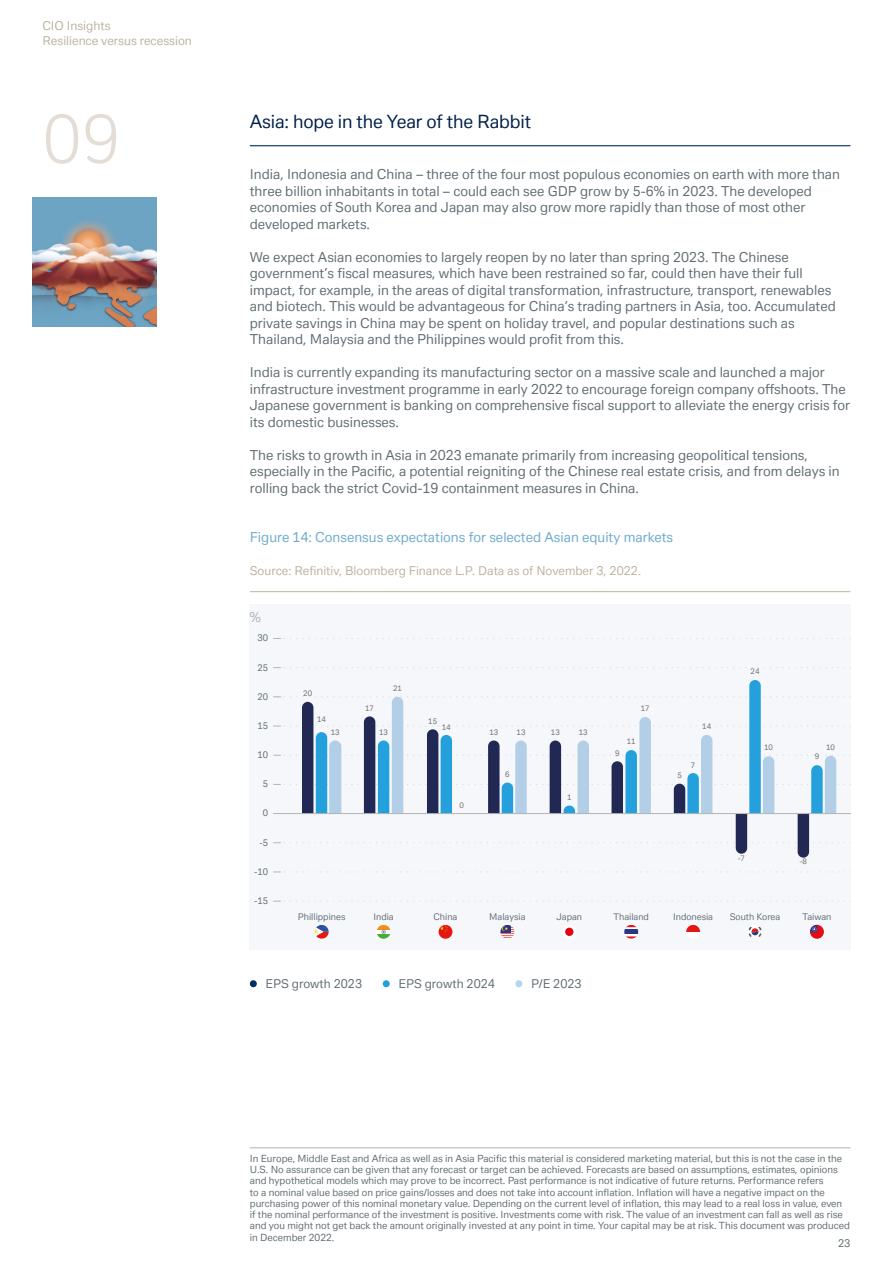
<style>
.page{position:relative;width:893px;height:1263px;background:#fff}
.page>*{position:absolute;margin:0;border:0;box-sizing:border-box;transform-origin:0 0}
.t1{font:66px "Deutsche Bank Display";color:#e3ddd5}
.t2{font:18px "Deutsche Bank Text";letter-spacing:-.01em;color:#011f4a}
.t3{font:13.5px/16.5px "Deutsche Bank Text";color:#616d72}
.t4{font:13.5px "Deutsche Bank Text";color:#6cabcd}
.t5{font:13.5px "Deutsche Bank Text";color:#b2b3b5}
.t6{font:12px/14.4px "Deutsche Bank Text";color:#bcb3a0}
.t7{font:12px "Deutsche Bank Text";color:#616d72}
.t8{font:10.5px "Deutsche Bank Text";color:#616d72}
.t9{font:9.75px/11.2px "Deutsche Bank Text";color:#616d72}
.t10{font:9px "Deutsche Bank Text";color:#616e73}
.t11{font:7.5px "Deutsche Bank Text";color:#726e6d}
</style>
<div class="page">
<hr style="left:250px;top:145px;width:600px;height:1px;background:#012d63">
<img style="left:33px;top:197px;width:123px;height:129px">
<hr style="left:250px;top:1147px;width:600px;height:1px;background:#b1b2b4">
<div style="left:250px;top:604px;width:600px;height:346px;background:#f4f7fb"></div>
<svg style="left:274px;top:638px;width:565px;height:1px"></svg>
<svg style="left:274px;top:667px;width:565px;height:1px"></svg>
<svg style="left:274px;top:871px;width:565px;height:1px"></svg>
<svg style="left:274px;top:901px;width:565px;height:1px"></svg>
<svg style="left:274px;top:680px;width:565px;height:178px"></svg>
<hr style="left:274px;top:813px;width:576px;height:1px;background:#b2b4b5">
<div style="left:748px;top:925px;width:14px;height:14px;background:#fff;border-radius:7px"></div>
<svg style="left:748px;top:926px;width:14px;height:11px"></svg>
<svg style="left:562px;top:925px;width:14px;height:14px"></svg>
<div style="left:565px;top:928px;width:8px;height:8px;background:#e30713;border-radius:50%"></div>
<div style="left:377px;top:929px;width:14px;height:5px;background:#fff"></div>
<svg style="left:377px;top:925px;width:13px;height:4px"></svg>
<svg style="left:377px;top:934px;width:13px;height:5px"></svg>
<svg style="left:381px;top:930px;width:5px;height:4px"></svg>
<div style="left:439px;top:925px;width:13px;height:14px;background:#e41713;border-radius:7px"></div>
<svg style="left:440px;top:925px;width:8px;height:7px"></svg>
<svg style="left:500px;top:925px;width:14px;height:13px"></svg>
<svg style="left:315px;top:925px;width:14px;height:14px"></svg>
<svg style="left:626px;top:925px;width:11px;height:11px"></svg>
<hr style="left:624px;top:936px;width:14px;height:3px;background:#e41713;border-radius:7px">
<div style="left:624px;top:929px;width:14px;height:5px;background:#27358a"></div>
<div style="left:686px;top:932px;width:14px;height:7px;background:#fff"></div>
<div style="left:686px;top:925px;width:14px;height:7px;background:#e41713"></div>
<svg style="left:810px;top:925px;width:14px;height:14px"></svg>
<hr style="left:250px;top:591px;width:600px;height:1px;background:#bcb3a0">
<div style="left:250px;top:980px;width:7px;height:7px;background:#012d63;border-radius:50%"></div>
<div style="left:383px;top:980px;width:7px;height:7px;background:#1ea1dc;border-radius:50%"></div>
<div style="left:515px;top:980px;width:7px;height:7px;background:#b0d7ec;border-radius:50%"></div>
<p class="t6" style="left:42px;top:18px;width:151px">CIO Insights<br>Resilience versus recession</p>
<h1 class="t1" style="left:43px;top:98px;width:80px">09</h1>
<h2 class="t2" style="left:250px;top:110px;width:283px">Asia: hope in the Year of the Rabbit</h2>
<p class="t3" style="left:250px;top:166px;width:592px">India, Indonesia and China – three of the four most populous economies on earth with more than three billion inhabitants in total – could each see GDP grow by 5-6% in 2023. The developed economies of South Korea and Japan may also grow more rapidly than those of most other developed markets.</p>
<p class="t3" style="left:250px;top:248px;width:587px">We expect Asian economies to largely reopen by no later than spring 2023. The Chinese government’s fiscal measures, which have been restrained so far, could then have their full impact, for example, in the areas of digital transformation, infrastructure, transport, renewables and biotech. This would be advantageous for China’s trading partners in Asia, too. Accumulated private savings in China may be spent on holiday travel, and popular destinations such as Thailand, Malaysia and the Philippines would profit from this.</p>
<p class="t3" style="left:250px;top:364px;width:602px">India is currently expanding its manufacturing sector on a massive scale and launched a major infrastructure investment programme in early 2022 to encourage foreign company offshoots. The Japanese government is banking on comprehensive fiscal support to alleviate the energy crisis for its domestic businesses.</p>
<p class="t3" style="left:250px;top:446px;width:591px">The risks to growth in Asia in 2023 emanate primarily from increasing geopolitical tensions, especially in the Pacific, a potential reigniting of the Chinese real estate crisis, and from delays in rolling back the strict Covid-19 containment measures in China.</p>
<p class="t4" style="left:250px;top:529px;width:425px">Figure 14: Consensus expectations for selected Asian equity markets</p>
<p class="t6" style="left:250px;top:564px;width:393px">Source: Refinitiv, Bloomberg Finance L.P. Data as of November 3, 2022.</p>
<p class="t5" style="left:250px;top:609px;width:13px">%</p>
<p class="t10" style="left:257px;top:632px;width:12px">30</p>
<p class="t10" style="left:257px;top:662px;width:12px">25</p>
<p class="t10" style="left:257px;top:691px;width:12px">20</p>
<p class="t10" style="left:257px;top:720px;width:12px">15</p>
<p class="t10" style="left:257px;top:749px;width:12px">10</p>
<p class="t10" style="left:263px;top:778px;width:7px">5</p>
<p class="t10" style="left:263px;top:807px;width:7px">0</p>
<p class="t10" style="left:259px;top:837px;width:10px">-5</p>
<p class="t10" style="left:254px;top:866px;width:15px">-10</p>
<p class="t10" style="left:254px;top:895px;width:15px">-15</p>
<p class="t11" style="left:751px;top:666px;width:10px">24</p>
<p class="t11" style="left:303px;top:689px;width:10px">20</p>
<p class="t11" style="left:393px;top:684px;width:10px">21</p>
<p class="t11" style="left:365px;top:703px;width:10px">17</p>
<p class="t11" style="left:641px;top:703px;width:10px">17</p>
<p class="t11" style="left:317px;top:714px;width:10px">14</p>
<p class="t11" style="left:331px;top:727px;width:10px">13</p>
<p class="t11" style="left:379px;top:727px;width:10px">13</p>
<p class="t11" style="left:428px;top:716px;width:10px">15</p>
<p class="t11" style="left:442px;top:722px;width:10px">14</p>
<p class="t11" style="left:489px;top:727px;width:10px">13</p>
<p class="t11" style="left:517px;top:727px;width:10px">13</p>
<p class="t11" style="left:551px;top:727px;width:10px">13</p>
<p class="t11" style="left:579px;top:727px;width:10px">13</p>
<p class="t11" style="left:702px;top:721px;width:10px">14</p>
<p class="t11" style="left:615px;top:748px;width:6px">9</p>
<p class="t11" style="left:627px;top:737px;width:10px">11</p>
<p class="t11" style="left:764px;top:743px;width:10px">10</p>
<p class="t11" style="left:826px;top:743px;width:10px">10</p>
<p class="t11" style="left:815px;top:752px;width:6px">9</p>
<p class="t11" style="left:691px;top:760px;width:6px">7</p>
<p class="t11" style="left:505px;top:769px;width:6px">6</p>
<p class="t11" style="left:677px;top:771px;width:6px">5</p>
<p class="t11" style="left:567px;top:793px;width:6px">1</p>
<p class="t11" style="left:460px;top:800px;width:6px">0</p>
<p class="t11" style="left:738px;top:853px;width:9px">-7</p>
<p class="t11" style="left:800px;top:856px;width:9px">-8</p>
<p class="t10" style="left:298px;top:911px;width:49px">Phillippines</p>
<p class="t10" style="left:373px;top:911px;width:22px">India</p>
<p class="t10" style="left:433px;top:911px;width:25px">China</p>
<p class="t10" style="left:489px;top:911px;width:38px">Malaysia</p>
<p class="t10" style="left:556px;top:911px;width:27px">Japan</p>
<p class="t10" style="left:613px;top:911px;width:37px">Thailand</p>
<p class="t10" style="left:673px;top:911px;width:42px">Indonesia</p>
<p class="t10" style="left:730px;top:911px;width:52px">South Korea</p>
<p class="t10" style="left:802px;top:911px;width:30px">Taiwan</p>
<p class="t7" style="left:266px;top:976px;width:98px">EPS growth 2023</p>
<p class="t7" style="left:398px;top:976px;width:98px">EPS growth 2024</p>
<p class="t7" style="left:531px;top:976px;width:52px">P/E 2023</p>
<p class="t9" style="left:250px;top:1152px;width:602px">In Europe, Middle East and Africa as well as in Asia Pacific this material is considered marketing material, but this is not the case in the U.S. No assurance can be given that any forecast or target can be achieved. Forecasts are based on assumptions, estimates, opinions and hypothetical models which may prove to be incorrect. Past performance is not indicative of future returns. Performance refers<br>to a nominal value based on price gains/losses and does not take into account inflation. Inflation will have a negative impact on the purchasing power of this nominal monetary value. Depending on the current level of inflation, this may lead to a real loss in value, even if the nominal performance of the investment is positive. Investments come with risk. The value of an investment can fall as well as rise and you might not get back the amount originally invested at any point in time. Your capital may be at risk. This document was produced in December 2022.</p>
<p class="t8" style="left:838px;top:1236px;width:14px">23</p>
</div>
